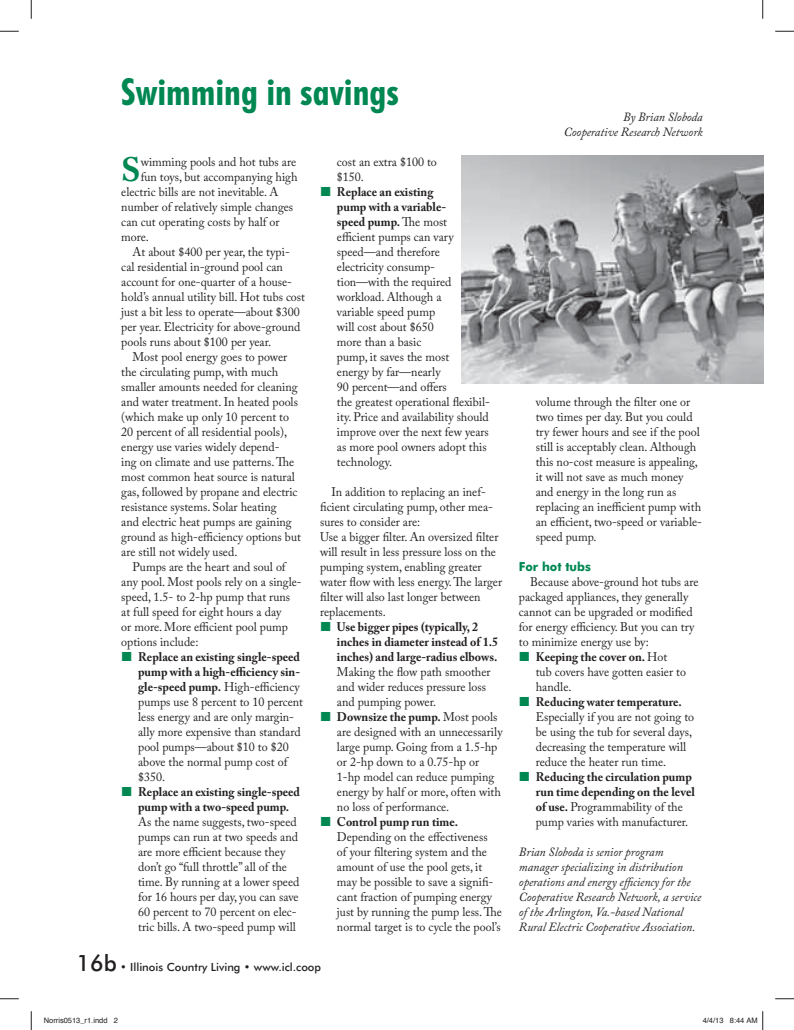
<style>
.page{position:relative;width:794px;height:1030px;background:#fff}
.page>*{position:absolute;margin:0;border:0;box-sizing:border-box;transform-origin:0 0}
.t1{font:700 condensed 37.5px "Futura BT";color:#008752}
.t2{font:700 33.62px "Adobe Caslon Pro";color:#008752}
.t3{font:12.5px/15px "Adobe Caslon Pro";color:#231f20;scale:.96 1}
.t4{font:700 12.5px/15px "Adobe Caslon Pro";color:#231f20;scale:.96 1}
.t5{font:italic 12.5px/15px "Adobe Caslon Pro";color:#231f20;text-align:right;scale:.96 1}
.t6{font:700 12.5px "Futura BT";color:#008752;scale:.96 1}
.t7{font:500 11.25px "Futura BT";color:#231f20}
.t8{font:7.5px "Helvetica";color:#231f20}
.s1{font-weight:700}
.s2{font-size:22.5px}
.s3{font-weight:400}
</style>
<div class="page">
<img style="left:461px;top:155px;width:302px;height:228px">
<svg style="left:0;top:30px;width:19px;height:2px"></svg>
<svg style="left:775px;top:30px;width:19px;height:2px"></svg>
<svg style="left:0;top:998px;width:19px;height:2px"></svg>
<svg style="left:775px;top:998px;width:19px;height:2px"></svg>
<svg style="left:30px;top:0;width:2px;height:19px"></svg>
<svg style="left:30px;top:1011px;width:2px;height:19px"></svg>
<svg style="left:762px;top:0;width:1px;height:19px"></svg>
<svg style="left:762px;top:1011px;width:1px;height:19px"></svg>
<h1 class="t1" style="left:121px;top:73px;width:279px">Swimming in savings</h1>
<h2 class="t2" style="left:121px;top:157px;width:21px">S</h2>
<p class="t3" style="left:141px;top:156px;width:163px">wimming pools and hot tubs are</p>
<p class="t3" style="left:141px;top:171px;width:165px">fun toys, but accompanying high</p>
<p class="t3" style="left:121px;top:186px;width:165px">electric bills are not inevitable. A</p>
<p class="t3" style="left:121px;top:201px;width:181px">number of relatively simple changes</p>
<p class="t3" style="left:121px;top:216px;width:166px">can cut operating costs by half or</p>
<p class="t3" style="left:121px;top:231px;width:30px">more.</p>
<p class="t3" style="left:133px;top:246px;width:165px">At about $400 per year, the typi-</p>
<p class="t3" style="left:121px;top:261px;width:170px">cal residential in-ground pool can</p>
<p class="t3" style="left:121px;top:276px;width:179px">account for one-quarter of a house-</p>
<p class="t3" style="left:121px;top:291px;width:193px">hold’s annual utility bill. Hot tubs cost</p>
<p class="t3" style="left:121px;top:306px;width:188px">just a bit less to operate—about $300</p>
<p class="t3" style="left:121px;top:321px;width:188px">per year. Electricity for above-ground</p>
<p class="t3" style="left:121px;top:336px;width:158px">pools runs about $100 per year.</p>
<p class="t3" style="left:133px;top:351px;width:163px">Most pool energy goes to power</p>
<p class="t3" style="left:121px;top:366px;width:165px">the circulating pump, with much</p>
<p class="t3" style="left:121px;top:381px;width:185px">smaller amounts needed for cleaning</p>
<p class="t3" style="left:121px;top:396px;width:186px">and water treatment. In heated pools</p>
<p class="t3" style="left:121px;top:411px;width:176px">(which make up only 10 percent to</p>
<p class="t3" style="left:121px;top:426px;width:174px">20 percent of all residential pools),</p>
<p class="t3" style="left:121px;top:441px;width:166px">energy use varies widely depend-</p>
<p class="t3" style="left:121px;top:456px;width:182px">ing on climate and use patterns. The</p>
<p class="t3" style="left:121px;top:471px;width:182px">most common heat source is natural</p>
<p class="t3" style="left:121px;top:486px;width:185px">gas, followed by propane and electric</p>
<p class="t3" style="left:121px;top:501px;width:163px">resistance systems. Solar heating</p>
<p class="t3" style="left:121px;top:516px;width:179px">and electric heat pumps are gaining</p>
<p class="t3" style="left:121px;top:531px;width:189px">ground as high-efficiency options but</p>
<p class="t3" style="left:121px;top:546px;width:122px">are still not widely used.</p>
<p class="t3" style="left:133px;top:561px;width:161px">Pumps are the heart and soul of</p>
<p class="t3" style="left:121px;top:576px;width:189px">any pool. Most pools rely on a single-</p>
<p class="t3" style="left:121px;top:591px;width:177px">speed, 1.5- to 2-hp pump that runs</p>
<p class="t3" style="left:121px;top:606px;width:168px">at full speed for eight hours a day</p>
<p class="t3" style="left:121px;top:621px;width:175px">or more. More efficient pool pump</p>
<p class="t3" style="left:121px;top:636px;width:82px">options include:</p>
<p class="t3" style="left:138px;top:651px;width:173px"><span class="s1">Replace an existing single-speed pump with a high-efficiency sin&shy;gle-speed pump.</span> High-efficiency pumps use 8 percent to 10 percent less energy and are only margin&shy;ally more expensive than standard pool pumps—about $10 to $20 above the normal pump cost of $350.</p>
<p class="t4" style="left:138px;top:786px;width:170px">Replace an existing single-speed pump with a two-speed pump.</p>
<p class="t3" style="left:138px;top:816px;width:169px">As the name suggests, two-speed pumps can run at two speeds and are more efficient because they don’t go “full throttle” all of the time. By running at a lower speed for 16 hours per day, you can save<br>60 percent to 70 percent on elec&shy;tric bills. A two-speed pump will</p>
<p class="t3" style="left:337px;top:156px;width:106px">cost an extra $100 to $150.</p>
<p class="t3" style="left:337px;top:186px;width:161px"><span class="s1">Replace an existing<br>pump with a variable-<br>speed pump.</span> The most<br>efficient pumps can vary speed—and therefore electricity consump&shy;tion—with the required workload. Although a<br>variable speed pump<br>will cost about $650<br>more than a basic<br>pump, it saves the most<br>energy by far—nearly<br>90 percent—and offers<br>the greatest operational flexibil&shy;ity. Price and availability should improve over the next few years as more pool owners adopt this technology.</p>
<p class="t3" style="left:320px;top:486px;width:191px;text-indent:11px">In addition to replacing an inef&shy;ficient circulating pump, other mea&shy;sures to consider are:<br>Use a bigger filter. An oversized filter will result in less pressure loss on the pumping system, enabling greater water flow with less energy. The larger filter will also last longer between replacements.</p>
<p class="t4" style="left:337px;top:621px;width:169px">Use bigger pipes (typically, 2 inches in diameter instead of 1.5 inches) and large-radius elbows.</p>
<p class="t3" style="left:337px;top:666px;width:174px">Making the flow path smoother and wider reduces pressure loss and pumping power.<br><span class="s1">Downsize the pump.</span> Most pools are designed with an unnecessarily large pump. Going from a 1.5-hp or 2-hp down to a 0.75-hp or<br>1-hp model can reduce pumping energy by half or more, often with no loss of performance.</p>
<p class="t4" style="left:337px;top:816px;width:128px">Control pump run time.</p>
<p class="t3" style="left:337px;top:831px;width:173px">Depending on the effectiveness<br>of your filtering system and the amount of use the pool gets, it may be possible to save a signifi&shy;cant fraction of pumping energy just by running the pump less. The normal target is to cycle the pool’s</p>
<p class="t7" style="left:77px;top:961px;width:246px"><span class="s2">16b</span> • Illinois Country Living • www.icl.coop</p>
<p class="t5" style="left:564px;top:111px;width:146px">By Brian Sloboda<br>Cooperative Research Network</p>
<p class="t3" style="left:536px;top:396px;width:175px">volume through the filter one or two times per day. But you could try fewer hours and see if the pool still is acceptably clean. Although this no-cost measure is appealing, it will not save as much money and energy in the long run as replacing an inefficient pump with an efficient, two-speed or variable&shy;speed pump.</p>
<p class="t6" style="left:519px;top:559px;width:76px">For hot tubs</p>
<p class="t3" style="left:530px;top:576px;width:177px">Because above-ground hot tubs are</p>
<p class="t3" style="left:519px;top:591px;width:178px">packaged appliances, they generally</p>
<p class="t3" style="left:519px;top:606px;width:182px">cannot can be upgraded or modified</p>
<p class="t3" style="left:519px;top:621px;width:184px">for energy efficiency. But you can try</p>
<p class="t3" style="left:519px;top:636px;width:137px">to minimize energy use by:</p>
<p class="t4" style="left:536px;top:651px;width:138px">Keeping the cover on. <span class="s3">Hot</span></p>
<p class="t3" style="left:536px;top:666px;width:158px">tub covers have gotten easier to</p>
<p class="t3" style="left:536px;top:681px;width:39px">handle.</p>
<p class="t4" style="left:536px;top:696px;width:154px">Reducing water temperature.</p>
<p class="t3" style="left:536px;top:711px;width:166px">Especially if you are not going to be using the tub for several days, decreasing the temperature will reduce the heater run time.</p>
<p class="t4" style="left:536px;top:771px;width:167px">Reducing the circulation pump run time depending on the level of use. <span class="s3">Programmability of the pump varies with manufacturer.</span></p>
<p class="t5" style="left:519px;top:846px;width:192px;text-align:left">Brian Sloboda is senior program manager specializing in distribution operations and energy efficiency for the Cooperative Research Network, a service of the Arlington, Va.-based National Rural Electric Cooperative Association.</p>
<p class="t8" style="left:44px;top:1017px;width:76px">Norris0513_r1.indd 2</p>
<p class="t8" style="left:702px;top:1017px;width:57px">4/4/13 8:44 AM</p>
</div>
